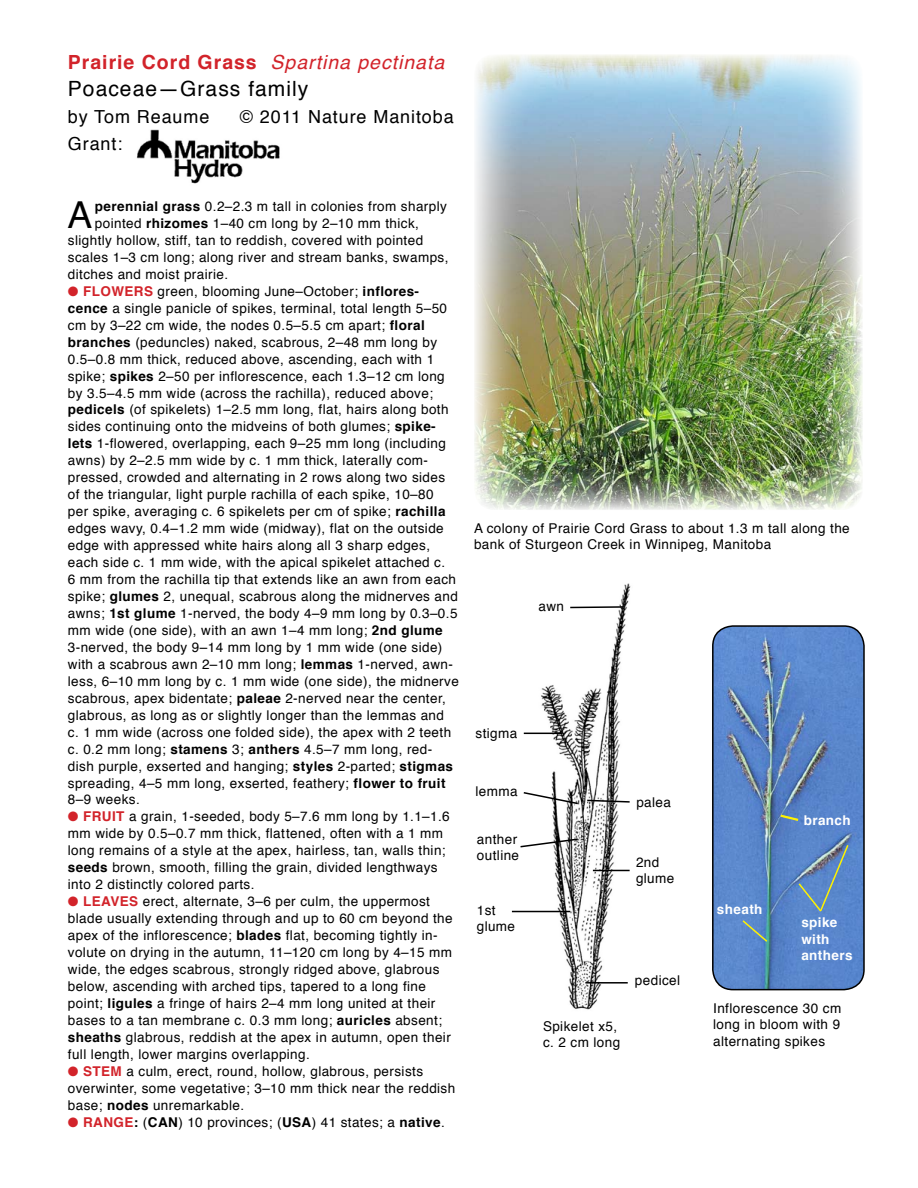
<style>
.page{position:relative;width:918px;height:1188px;background:#fff}
.page>*{position:absolute;margin:0;border:0;box-sizing:border-box;transform-origin:0 0}
.t1{font:37.2px "Helvetica";color:#000}
.t2{font:21px "Helvetica";letter-spacing:.05em;color:#000}
.t3{font:italic 19.5px "Helvetica";letter-spacing:.05em;color:#d2232a}
.t4{font:18px "Helvetica";letter-spacing:.05em;color:#000}
.t5{font:13.5px/17px "Helvetica";letter-spacing:.03em;color:#000}
.t6{font:700 13.5px/16.2px "Helvetica";letter-spacing:.03em;color:#fff}
.s1{font-weight:700;font-style:normal}
.s2{font-weight:700}
.s3{color:#d2232a}
.s4{font-weight:700;color:#d2232a}
</style>
<div class="page">
<img style="left:474px;top:54px;width:389px;height:456px">
<img style="left:532px;top:583px;width:99px;height:427px">
<svg style="left:569px;top:605px;width:56px;height:4px"></svg>
<hr style="left:524px;top:733px;width:39px;height:1px;background:#000">
<svg style="left:523px;top:791px;width:57px;height:14px"></svg>
<svg style="left:520px;top:837px;width:59px;height:11px"></svg>
<hr style="left:512px;top:911px;width:58px;height:1px;background:#000">
<hr style="left:593px;top:870px;width:37px;height:1px;background:#000">
<hr style="left:585px;top:982px;width:43px;height:2px;background:#000">
<img style="left:713px;top:626px;width:151px;height:364px">
<div style="left:712px;top:625px;width:153px;height:365px;border:2px solid #000;border-radius:20px"></div>
<svg style="left:797px;top:843px;width:53px;height:70px"></svg>
<svg style="left:778px;top:813px;width:23px;height:10px"></svg>
<svg style="left:741px;top:919px;width:28px;height:24px"></svg>
<svg style="left:586px;top:799px;width:45px;height:4px"></svg>
<img style="left:136px;top:129px;width:144px;height:55px">
<h3 class="t3" style="left:68px;top:46px;width:378px"><span class="s1">Prairie Cord Grass</span> Spartina pectinata</h3>
<h2 class="t2" style="left:68px;top:72px;width:242px">Poaceae—Grass family</h2>
<h3 class="t4" style="left:68px;top:102px;width:143px">by Tom Reaume</h3>
<h3 class="t4" style="left:240px;top:102px;width:215px">© 2011 Nature Manitoba</h3>
<h3 class="t4" style="left:68px;top:129px;width:56px">Grant:</h3>
<h1 class="t1" style="left:67px;top:186px;width:26px">A</h1>
<p class="t5" style="left:95px;top:198px;width:353px"><span class="s2">perennial grass</span> 0.2–2.3 m tall in colonies from sharply</p>
<p class="t5" style="left:95px;top:215px;width:326px">pointed <span class="s2">rhizomes</span> 1–40 cm long by 2–10 mm thick,</p>
<p class="t5" style="left:68px;top:232px;width:357px">slightly hollow, stiff, tan to reddish, covered with pointed</p>
<p class="t5" style="left:68px;top:249px;width:382px">scales 1–3 cm long; along river and stream banks, swamps,</p>
<p class="t5" style="left:68px;top:266px;width:162px">ditches and moist prairie.</p>
<p class="t5" style="left:68px;top:283px;width:392px"><span class="s3">●</span> <span class="s4">FLOWERS</span> green, blooming June–October; <span class="s2">inflores&shy;cence</span> a single panicle of spikes, terminal, total length 5–50 cm by 3–22 cm wide, the nodes 0.5–5.5 cm apart; <span class="s2">floral branches</span> (peduncles) naked, scabrous, 2–48 mm long by 0.5–0.8 mm thick, reduced above, ascending, each with 1 spike; <span class="s2">spikes</span> 2–50 per inflorescence, each 1.3–12 cm long by 3.5–4.5 mm wide (across the rachilla), reduced above; <span class="s2">pedicels</span> (of spikelets) 1–2.5 mm long, flat, hairs along both sides continuing onto the midveins of both glumes; <span class="s2">spike&shy;lets</span> 1-flowered, overlapping, each 9–25 mm long (including awns) by 2–2.5 mm wide by c. 1 mm thick, laterally com&shy;pressed, crowded and alternating in 2 rows along two sides of the triangular, light purple rachilla of each spike, 10–80<br>per spike, averaging c. 6 spikelets per cm of spike; <span class="s2">rachilla </span>edges wavy, 0.4–1.2 mm wide (midway), flat on the outside edge with appressed white hairs along all 3 sharp edges, each side c. 1 mm wide, with the apical spikelet attached c.<br>6 mm from the rachilla tip that extends like an awn from each spike; <span class="s2">glumes</span> 2, unequal, scabrous along the midnerves and awns; <span class="s2">1st glume</span> 1-nerved, the body 4–9 mm long by 0.3–0.5 mm wide (one side), with an awn 1–4 mm long; <span class="s2">2nd glume </span>3-nerved, the body 9–14 mm long by 1 mm wide (one side) with a scabrous awn 2–10 mm long; <span class="s2">lemmas</span> 1-nerved, awn&shy;less, 6–10 mm long by c. 1 mm wide (one side), the midnerve scabrous, apex bidentate; <span class="s2">paleae</span> 2-nerved near the center, glabrous, as long as or slightly longer than the lemmas and<br>c. 1 mm wide (across one folded side), the apex with 2 teeth c. 0.2 mm long; <span class="s2">stamens</span> 3; <span class="s2">anthers</span> 4.5–7 mm long, red&shy;dish purple, exserted and hanging; <span class="s2">styles</span> 2-parted; <span class="s2">stigmas </span>spreading, 4–5 mm long, exserted, feathery; <span class="s2">flower to fruit </span>8–9 weeks.</p>
<p class="t5" style="left:68px;top:809px;width:383px"><span class="s3">●</span> <span class="s4">FRUIT</span> a grain, 1-seeded, body 5–7.6 mm long by 1.1–1.6 mm wide by 0.5–0.7 mm thick, flattened, often with a 1 mm long remains of a style at the apex, hairless, tan, walls thin; <span class="s2">seeds</span> brown, smooth, filling the grain, divided lengthways into 2 distinctly colored parts.</p>
<p class="t5" style="left:68px;top:893px;width:386px"><span class="s3">●</span> <span class="s4">LEAVES</span> erect, alternate, 3–6 per culm, the uppermost blade usually extending through and up to 60 cm beyond the apex of the inflorescence; <span class="s2">blades</span> flat, becoming tightly in&shy;volute on drying in the autumn, 11–120 cm long by 4–15 mm wide, the edges scabrous, strongly ridged above, glabrous below, ascending with arched tips, tapered to a long fine point; <span class="s2">ligules</span> a fringe of hairs 2–4 mm long united at their bases to a tan membrane c. 0.3 mm long; <span class="s2">auricles</span> absent; <span class="s2">sheaths</span> glabrous, reddish at the apex in autumn, open their full length, lower margins overlapping.</p>
<p class="t5" style="left:68px;top:1063px;width:389px"><span class="s3">●</span> <span class="s4">STEM</span> a culm, erect, round, hollow, glabrous, persists overwinter, some vegetative; 3–10 mm thick near the reddish base; <span class="s2">nodes</span> unremarkable.</p>
<p class="t5" style="left:68px;top:1114px;width:378px"><span class="s3">●</span> <span class="s4">RANGE</span><span class="s2">:</span> (<span class="s2">CAN</span>) 10 provinces; (<span class="s2">USA</span>) 41 states; a <span class="s2">native</span>.</p>
<p class="t5" style="left:474px;top:521px;width:377px;line-height:16.2px">A colony of Prairie Cord Grass to about 1.3 m tall along the bank of Sturgeon Creek in Winnipeg, Manitoba</p>
<p class="t5" style="left:539px;top:598px;width:27px">awn</p>
<p class="t5" style="left:476px;top:725px;width:43px">stigma</p>
<p class="t5" style="left:476px;top:784px;width:44px">lemma</p>
<p class="t5" style="left:477px;top:831px;width:44px;line-height:16.2px">anther outline</p>
<p class="t5" style="left:477px;top:902px;width:40px;line-height:16.2px">1st glume</p>
<p class="t5" style="left:636px;top:794px;width:36px">palea</p>
<p class="t5" style="left:636px;top:854px;width:40px;line-height:16.2px">2nd glume</p>
<p class="t5" style="left:543px;top:1018px;width:79px;line-height:16.2px">Spikelet x5, c. 2 cm long</p>
<p class="t5" style="left:635px;top:973px;width:47px">pedicel</p>
<p class="t6" style="left:717px;top:901px;width:47px">sheath</p>
<p class="t6" style="left:804px;top:812px;width:49px">branch</p>
<p class="t6" style="left:801px;top:915px;width:53px">spike with anthers</p>
<p class="t5" style="left:713px;top:1001px;width:130px;line-height:16.2px;text-align:justify">Inflorescence 30 cm long in bloom with 9 alternating spikes</p>
</div>
